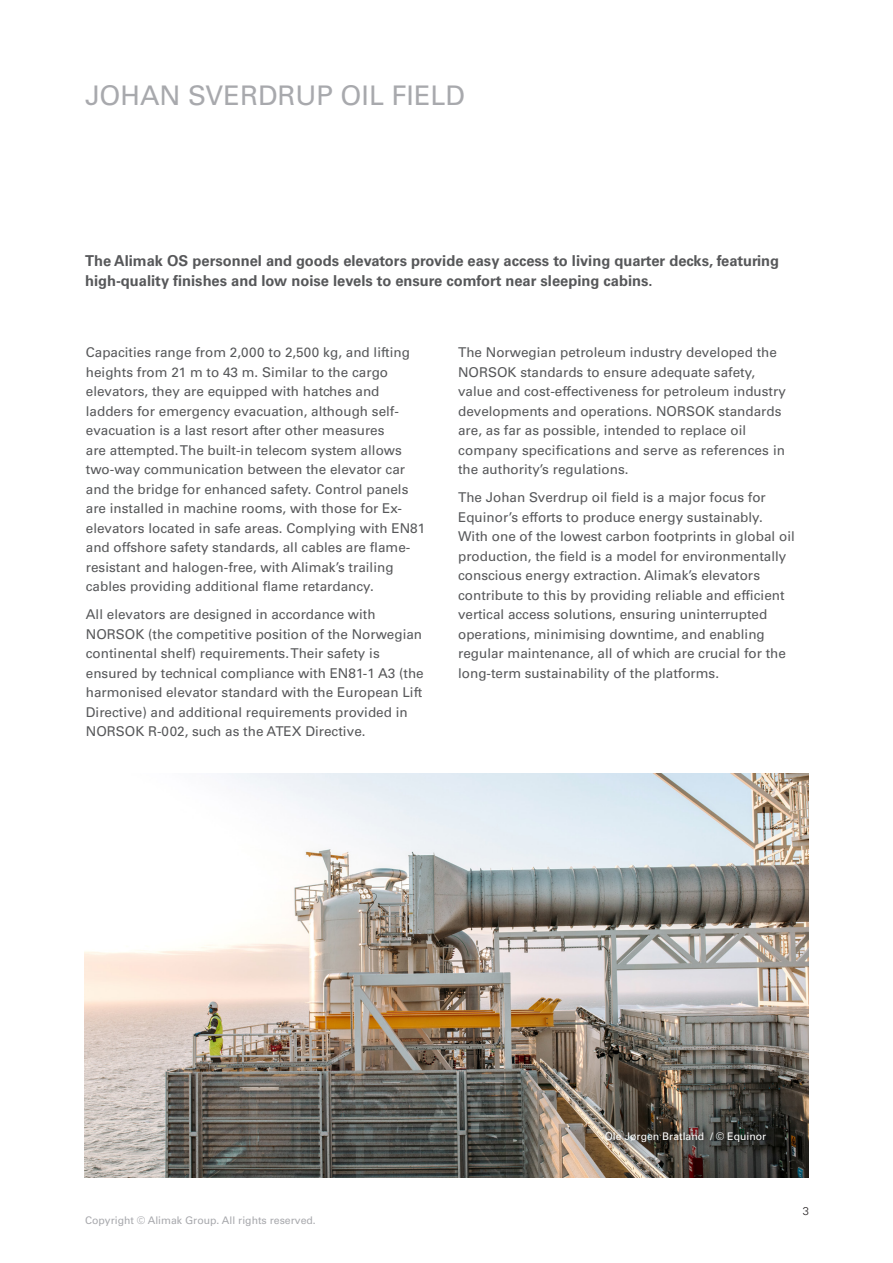
<style>
.page{position:relative;width:893px;height:1263px;background:#fff}
.page>*{position:absolute;margin:0;border:0;box-sizing:border-box;transform-origin:0 0}
.Project_Name{font:27px "Univers LT Std";color:#a8a9ad}
.Introduction_text{font:700 15px/19.5px "Univers LT Std";color:#57585a}
.Paragraph_updated{font:13.5px/19.5px "Univers LT Std";color:#57585a}
.t1{font:300 11.25px "Univers LT Std";color:#231f20}
.t2{font:10.5px "Univers LT Std";color:#a8a9ad}
.Regular_text{font:10.5px "Univers LT Std";color:#fff}
</style>
<div class="page">
<img style="left:85px;top:774px;width:724px;height:404px">
<div style="left:600px;top:1127px;width:176px;height:26px;background:#231f20;opacity:.75"></div>
<p class="Project_Name" style="left:85px;top:79px;width:382px">JOHAN SVERDRUP OIL FIELD</p>
<p class="Introduction_text" style="left:85px;top:251px;width:696px">The Alimak OS personnel and goods elevators provide easy access to living quarter decks, featuring high-quality finishes and low noise levels to ensure comfort near sleeping cabins.</p>
<p class="Paragraph_updated" style="left:86px;top:343px;width:341px">Capacities range from 2,000 to 2,500 kg, and lifting heights from 21 m to 43 m. Similar to the cargo elevators, they are equipped with hatches and ladders for emergency evacuation, although self&shy;evacuation is a last resort after other measures<br>are attempted. The built-in telecom system allows two-way communication between the elevator car and the bridge for enhanced safety. Control panels are installed in machine rooms, with those for Ex&shy;elevators located in safe areas. Complying with EN81 and offshore safety standards, all cables are flame&shy;resistant and halogen-free, with Alimak’s trailing cables providing additional flame retardancy.</p>
<p class="Paragraph_updated" style="left:86px;top:605px;width:339px">All elevators are designed in accordance with NORSOK (the competitive position of the Norwegian continental shelf) requirements. Their safety is ensured by technical compliance with EN81-1 A3 (the harmonised elevator standard with the European Lift Directive) and additional requirements provided in NORSOK R-002, such as the ATEX Directive.</p>
<p class="Paragraph_updated" style="left:458px;top:343px;width:329px">The Norwegian petroleum industry developed the NORSOK standards to ensure adequate safety, value and cost-effectiveness for petroleum industry developments and operations. NORSOK standards are, as far as possible, intended to replace oil company specifications and serve as references in the authority’s regulations.</p>
<p class="Paragraph_updated" style="left:458px;top:488px;width:338px">The Johan Sverdrup oil field is a major focus for Equinor’s efforts to produce energy sustainably.<br>With one of the lowest carbon footprints in global oil production, the field is a model for environmentally conscious energy extraction. Alimak’s elevators contribute to this by providing reliable and efficient vertical access solutions, ensuring uninterrupted operations, minimising downtime, and enabling regular maintenance, all of which are crucial for the long-term sustainability of the platforms.</p>
<p class="t2" style="left:85px;top:1214px;width:232px">Copyright © Alimak Group. All rights reserved.</p>
<p class="Regular_text" style="left:605px;top:1130px;width:163px">Ole Jørgen Bratland / © Equinor</p>
<p class="t1" style="left:803px;top:1204px;width:8px">3</p>
</div>
